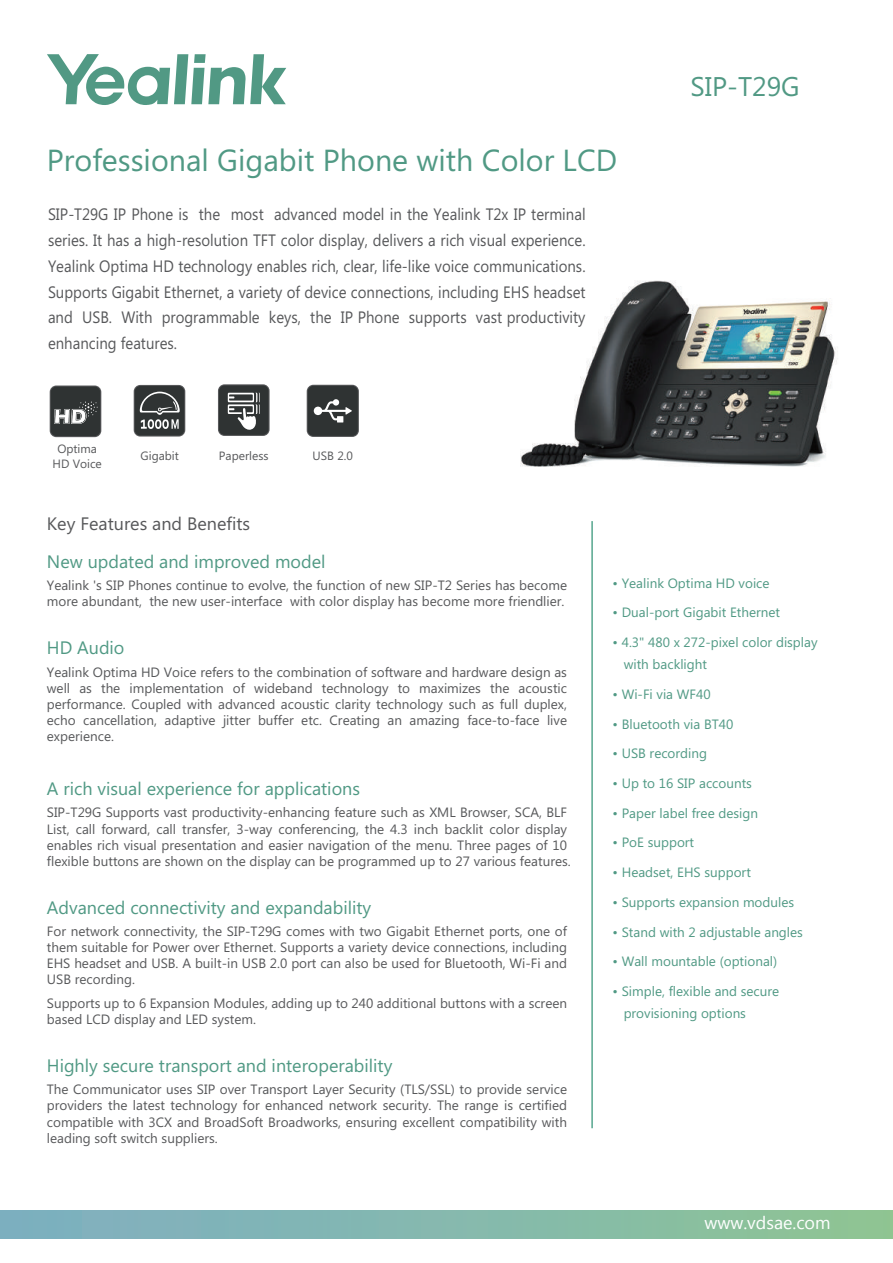
<style>
.page{position:relative;width:893px;height:1263px;background:#fff}
.page>*{position:absolute;margin:0;border:0;box-sizing:border-box;transform-origin:0 0}
.t1{font:30.45px "Microsoft Phags Pa";color:#509984}
.t2{font:27px "Microsoft Phags Pa";color:#519984}
.t3{font:18px "Microsoft Phags Pa";color:#509984}
.t4{font:18px "Microsoft Phags Pa";color:#57585a}
.t5{font:18px "Lao UI";color:#fff}
.t6{font:16.5px/25.8px "Microsoft Phags Pa";color:#57585a;text-align:justify;scale:.91 1}
.t7{font:13.5px/16.2px "Microsoft Phags Pa";color:#57585a}
.t8{font:13.5px/22.2px "Microsoft Phags Pa";color:#509984}
.t9{font:12px/15px "Microsoft Phags Pa";color:#57585a;text-align:center}
.s1{font-family:"Leelawadee UI"}
</style>
<div class="page">
<img style="left:520px;top:280px;width:317px;height:187px">
<hr style="left:592px;top:521px;width:1px;height:607px;background:#007955">
<div style="left:50px;top:385px;width:51px;height:52px;border:2px solid #57585a;border-radius:6px"></div>
<div style="left:51px;top:387px;width:49px;height:49px;background:#2f3333;border-radius:6px"></div>
<svg style="left:54px;top:402px;width:44px;height:22px"></svg>
<div style="left:134px;top:385px;width:51px;height:52px;border:2px solid #57585a;border-radius:6px"></div>
<div style="left:135px;top:386px;width:49px;height:49px;background:#2f3333;border-radius:6px"></div>
<svg style="left:140px;top:392px;width:40px;height:37px"></svg>
<div style="left:218px;top:384px;width:52px;height:52px;border:2px solid #57585a;border-radius:6px"></div>
<div style="left:219px;top:385px;width:49px;height:50px;background:#2f3333;border-radius:6px"></div>
<svg style="left:228px;top:393px;width:32px;height:37px"></svg>
<svg style="left:47px;top:54px;width:239px;height:51px"></svg>
<div style="left:1px;top:1210px;width:892px;height:28px;background:linear-gradient(to right,#7daec3,#8ec495)"></div>
<div style="left:307px;top:385px;width:52px;height:52px;border:2px solid #57585a;border-radius:6px"></div>
<div style="left:308px;top:386px;width:50px;height:50px;background:#2f3333;border-radius:6px"></div>
<svg style="left:314px;top:399px;width:38px;height:23px"></svg>
<h1 class="t1" style="left:47px;top:139px;width:572px">Professional Gigabit Phone with Color LCD</h1>
<p class="t6" style="left:48px;top:200px;width:592px">SIP-T29G IP Phone is the most advanced model in the Yealink T2x IP terminal series. It has a high-resolution TFT color display, delivers a rich visual experience.<br>Yealink Optima HD technology enables rich, clear, life-like voice communications.<br>Supports Gigabit Ethernet, a variety of device connections, including EHS headset and USB. With programmable keys, the IP Phone supports vast productivity enhancing features.</p>
<p class="t9" style="left:52px;top:441px;width:51px">Optima<br>HD Voice</p>
<p class="t9" style="left:141px;top:448px;width:40px">Gigabit</p>
<p class="t9" style="left:219px;top:448px;width:51px">Paperless</p>
<p class="t9" style="left:313px;top:448px;width:42px">USB 2.0</p>
<h2 class="t2" style="left:691px;top:68px;width:111px">SIP-T29G</h2>
<h3 class="t4" style="left:47px;top:511px;width:205px">Key Features and Benefits</h3>
<h3 class="t3" style="left:47px;top:549px;width:280px">New updated and improved model</h3>
<p class="t7" style="left:47px;top:576px;width:522px">Yealink 's SIP Phones continue to evolve, the function of new SIP-T2 Series has become more abundant, the new user-interface with color display has become more friendlier.</p>
<h3 class="t3" style="left:47px;top:636px;width:79px">HD Audio</h3>
<p class="t7" style="left:47px;top:663px;width:522px;text-align:justify">Yealink Optima HD Voice refers to the combination of software and hardware design as well as the implementation of wideband technology to maximizes the acoustic performance. Coupled with advanced acoustic clarity technology such as full duplex, echo cancellation, adaptive jitter buffer etc. Creating an amazing face-to-face live experience.</p>
<h3 class="t3" style="left:47px;top:776px;width:315px">A rich visual experience for applications</h3>
<p class="t7" style="left:47px;top:804px;width:525px">SIP-T29G Supports vast productivity-enhancing feature such as XML Browser, SCA, BLF List, call forward, call transfer, 3-way conferencing, the 4.3 inch backlit color display enables rich visual presentation and easier navigation of the menu. Three pages of 10 flexible buttons are shown on the display can be programmed up to 27 various features.</p>
<h3 class="t3" style="left:47px;top:895px;width:326px">Advanced connectivity and expandability</h3>
<p class="t7" style="left:47px;top:922px;width:522px;text-align:justify">For network connectivity, the SIP-T29G comes with two Gigabit Ethernet ports, one of them suitable for Power over Ethernet. Supports a variety device connections, including EHS headset and USB. A built-in USB 2.0 port can also be used for Bluetooth, Wi-Fi and USB recording.</p>
<p class="t7" style="left:47px;top:994px;width:522px">Supports up to 6 Expansion Modules, adding up to 240 additional buttons with a screen based LCD display and LED system.</p>
<h3 class="t3" style="left:47px;top:1053px;width:347px">Highly secure transport and interoperability</h3>
<p class="t7" style="left:47px;top:1081px;width:522px;text-align:justify">The Communicator uses SIP over Transport Layer Security (TLS/SSL) to provide service providers the latest technology for enhanced network security. The range is certified compatible with 3CX and BroadSoft Broadworks, ensuring excellent compatibility with leading soft switch suppliers.</p>
<p class="t8" style="left:613px;top:571px;width:159px">• Yealink Optima HD voice</p>
<p class="t8" style="left:613px;top:601px;width:169px">• Dual-port Gigabit Ethernet</p>
<p class="t8" style="left:624px;top:630px;width:195px;text-indent:-11px">• 4.3" 480 x 272-pixel color display with backlight</p>
<p class="t8" style="left:613px;top:682px;width:100px">• Wi-Fi via WF40</p>
<p class="t8" style="left:613px;top:712px;width:122px">• Bluetooth via BT40</p>
<p class="t8" style="left:613px;top:742px;width:96px">• USB recording</p>
<p class="t8" style="left:613px;top:771px;width:141px">• Up to 16 SIP accounts</p>
<p class="t8" style="left:613px;top:801px;width:147px">• Paper label free design</p>
<p class="t8" style="left:613px;top:831px;width:83px">• PoE support</p>
<p class="t8" style="left:613px;top:860px;width:140px">• Headset, EHS support</p>
<p class="t8" style="left:613px;top:890px;width:183px">• Supports expansion modules</p>
<p class="t8" style="left:613px;top:920px;width:192px">• Stand with 2 adjustable angles</p>
<p class="t8" style="left:613px;top:950px;width:166px">• Wall mountable (optional)</p>
<p class="t8" style="left:624px;top:979px;width:157px;text-indent:-11px">• Simple, flexible and secure provisioning options</p>
<h3 class="t5" style="left:704px;top:1211px;width:128px">www.<span class="s1">vdsae</span>.com</h3>
</div>
